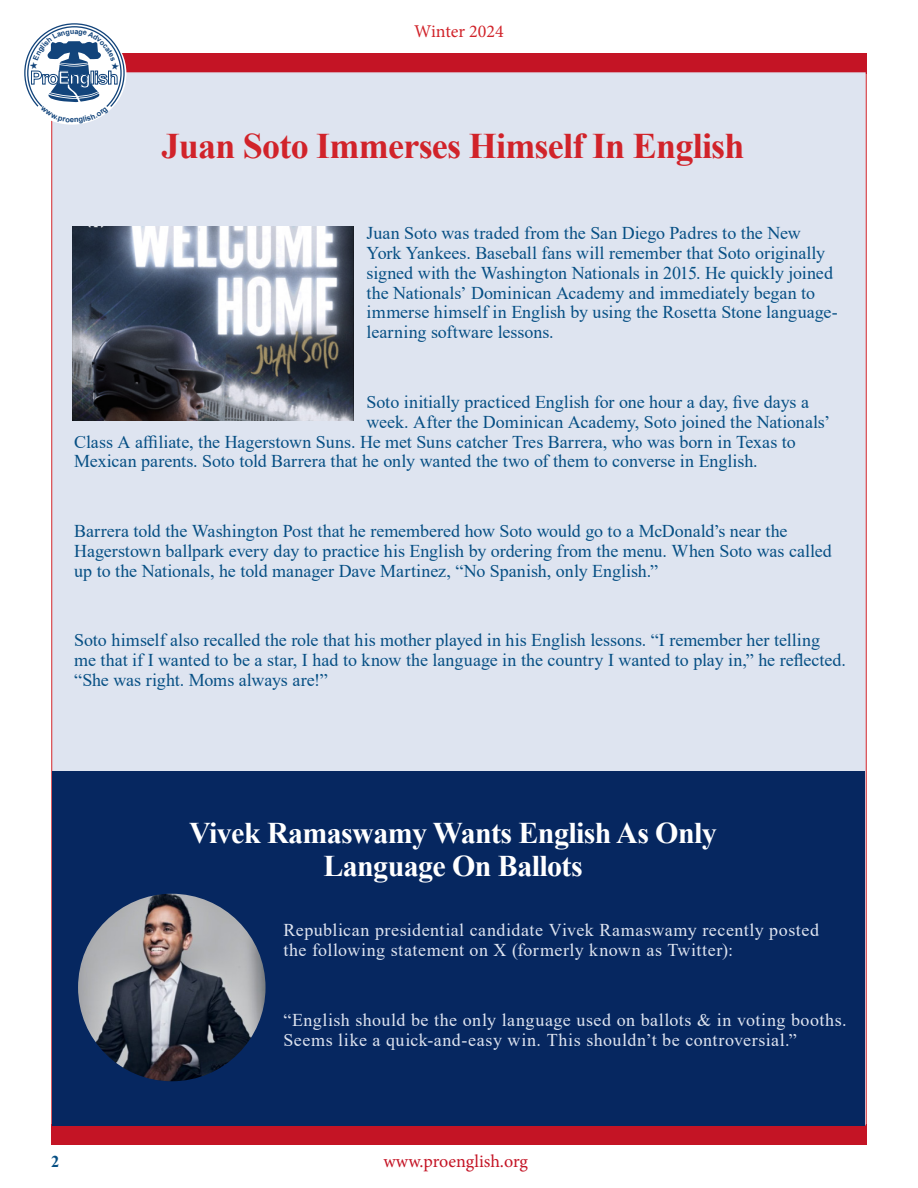
<style>
.page{position:relative;width:918px;height:1188px;background:#fff}
.page>*{position:absolute;margin:0;border:0;box-sizing:border-box;transform-origin:0 0}
.t1{font:700 36px "Times New Roman";letter-spacing:-.02em;color:#d1232a}
.t2{font:700 30px/33px "Times New Roman";letter-spacing:-.02em;color:#fff;text-align:center}
.t3{font:18px/19.8px "Times New Roman";color:#064f84}
.t4{font:18px/19.8px "Times New Roman";letter-spacing:.025em;color:#dee4f0}
.t5{font:18px "Minion Pro";letter-spacing:-.005em;color:#c41425}
.t6{font:18px "Minion Pro";color:#d1232a}
.t7{font:700 16.5px "Times New Roman";color:#064f84}
</style>
<div class="page">
<div style="left:52px;top:53px;width:814px;height:20px;background:#c41425"></div>
<div style="left:51px;top:1124px;width:816px;height:20px;background:#c41425"></div>
<div style="left:52px;top:72px;width:814px;height:1053px;background:#dee4f0;border:2px solid #dee4f0"></div>
<div style="left:53px;top:771px;width:812px;height:354px;background:#062760"></div>
<div style="left:17px;top:22px;width:109px;height:103px;background:#fff;border-radius:50%"></div>
<img style="left:72px;top:227px;width:281px;height:194px">
<img style="left:78px;top:894px;width:188px;height:187px;border-radius:94px">
<svg style="left:24px;top:23px;width:101px;height:101px"></svg>
<p class="t6" style="left:414px;top:19px;width:91px">Winter 2024</p>
<h1 class="t1" style="left:161px;top:120px;width:585px">Juan Soto Immerses Himself In English</h1>
<p class="t3" style="left:367px;top:223px;width:473px">Juan Soto was traded from the San Diego Padres to the New York Yankees. Baseball fans will remember that Soto originally signed with the Washington Nationals in 2015. He quickly joined the Nationals’ Dominican Academy and immediately began to immerse himself in English by using the Rosetta Stone language&shy;learning software lessons.</p>
<p class="t3" style="left:367px;top:391px;width:444px">Soto initially practiced English for one hour a day, five days a</p>
<p class="t3" style="left:367px;top:411px;width:465px">week. After the Dominican Academy, Soto joined the Nationals’</p>
<p class="t3" style="left:74px;top:431px;width:723px">Class A affiliate, the Hagerstown Suns. He met Suns catcher Tres Barrera, who was born in Texas to</p>
<p class="t3" style="left:74px;top:451px;width:685px">Mexican parents. Soto told Barrera that he only wanted the two of them to converse in English.</p>
<p class="t3" style="left:74px;top:520px;width:759px">Barrera told the Washington Post that he remembered how Soto would go to a McDonald’s near the<br>Hagerstown ballpark every day to practice his English by ordering from the menu. When Soto was called up to the Nationals, he told manager Dave Martinez, “No Spanish, only English.”</p>
<p class="t3" style="left:74px;top:630px;width:773px">Soto himself also recalled the role that his mother played in his English lessons. “I remember her telling me that if I wanted to be a star, I had to know the language in the country I wanted to play in,” he reflected. “She was right. Moms always are!”</p>
<p class="t7" style="left:51px;top:1149px;width:10px">2</p>
<h2 class="t2" style="left:189px;top:815px;width:529px">Vivek Ramaswamy Wants English As Only<br>Language On Ballots</h2>
<p class="t4" style="left:284px;top:920px;width:537px">Republican presidential candidate Vivek Ramaswamy recently posted the following statement on X (formerly known as Twitter):</p>
<p class="t4" style="left:284px;top:1009px;width:565px">“English should be the only language used on ballots &amp; in voting booths.<br>Seems like a quick-and-easy win. This shouldn’t be controversial.”</p>
<p class="t5" style="left:383px;top:1149px;width:146px">www.proenglish.org</p>
</div>
